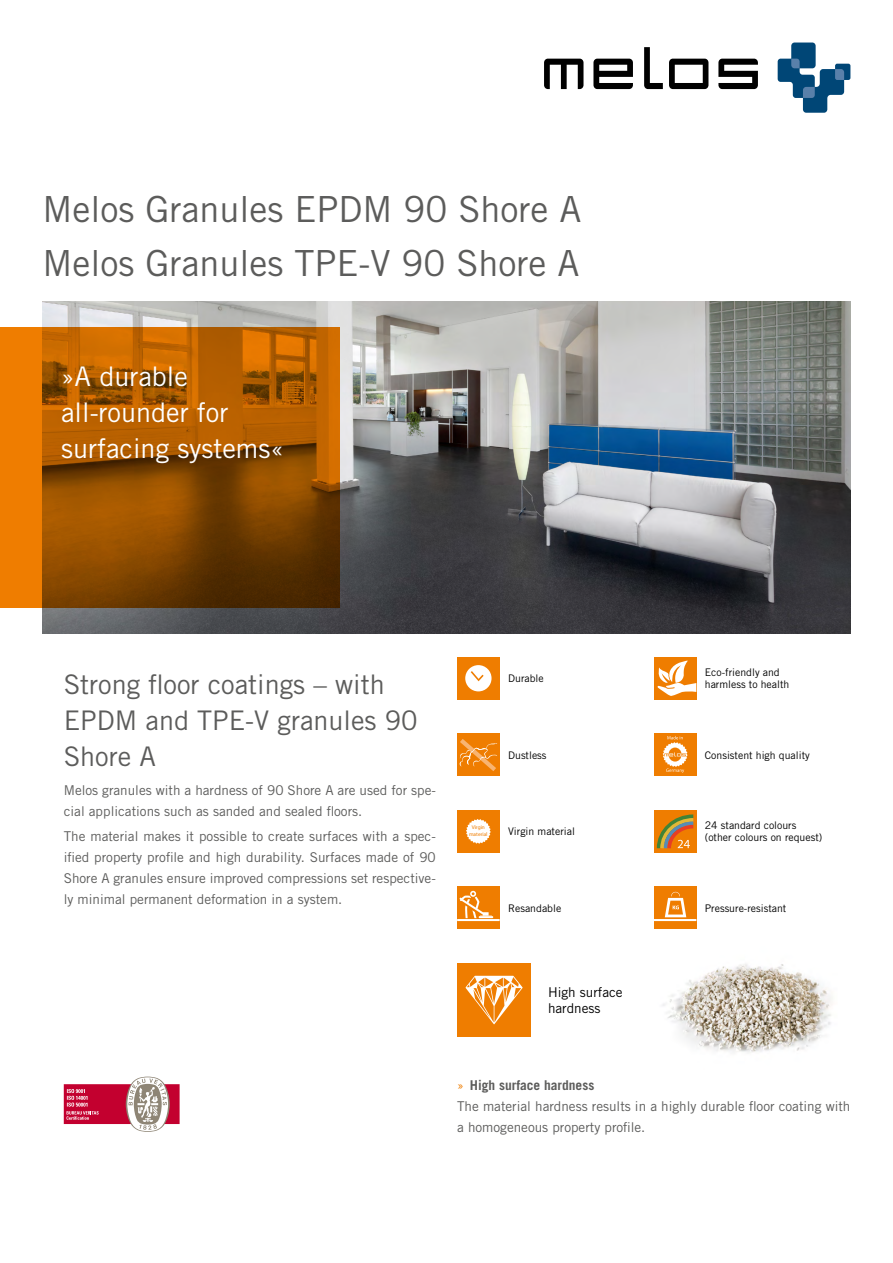
<style>
.page{position:relative;width:893px;height:1263px;background:#fff}
.page>*{position:absolute;margin:0;border:0;box-sizing:border-box;transform-origin:0 0}
.t1{font:36px/54px "Trade Gothic LT Std";color:#5c5c5b}
.t2{font:27px/36px "Trade Gothic LT Std";color:#5c5c5b}
.t3{font:27px/36px "Trade Gothic LT Std";color:#fff}
.t4{font:13.5px/21px "Trade Gothic LT Std";color:#5c5c5b}
.t5{font:13.5px/16.2px "Trade Gothic LT Std";color:#000}
.t6{font:10.5px/12.6px "Trade Gothic LT Std";color:#000}
.t7{font:5.4px/6.4px "Myriad Pro";color:#ef7d00;text-align:center}
.s1{color:#ef7d00}
.s2{font-weight:700}
</style>
<div class="page">
<img style="left:43px;top:302px;width:807px;height:332px">
<div style="left:457px;top:963px;width:74px;height:74px;background:#ef7d00"></div>
<svg style="left:465px;top:976px;width:58px;height:48px"></svg>
<img style="left:662px;top:918px;width:170px;height:135px">
<svg style="left:0;top:328px;width:340px;height:280px;background:#a05400"></svg>
<svg style="left:593px;top:59px;width:40px;height:30px"></svg>
<svg style="left:544px;top:59px;width:39px;height:30px"></svg>
<svg style="left:644px;top:47px;width:19px;height:42px"></svg>
<svg style="left:669px;top:59px;width:39px;height:30px"></svg>
<svg style="left:718px;top:59px;width:40px;height:30px"></svg>
<svg style="left:778px;top:43px;width:72px;height:70px"></svg>
<div style="left:457px;top:810px;width:43px;height:43px;background:#ef7d00"></div>
<svg style="left:466px;top:819px;width:25px;height:25px"></svg>
<div style="left:457px;top:733px;width:43px;height:43px;background:#ef7d00"></div>
<svg style="left:460px;top:739px;width:37px;height:32px"></svg>
<div style="left:457px;top:887px;width:43px;height:42px;background:#ef7d00"></div>
<svg style="left:459px;top:891px;width:34px;height:27px"></svg>
<hr style="left:457px;top:919px;width:43px;height:2px;background:#fff">
<div style="left:654px;top:657px;width:42px;height:42px;background:#ef7d00"></div>
<svg style="left:657px;top:661px;width:39px;height:35px"></svg>
<div style="left:457px;top:657px;width:43px;height:42px;background:#ef7d00"></div>
<svg style="left:465px;top:665px;width:27px;height:26px"></svg>
<svg style="left:64px;top:1076px;width:116px;height:56px"></svg>
<div style="left:654px;top:733px;width:42px;height:43px;background:#ef7d00"></div>
<svg style="left:663px;top:736px;width:25px;height:37px"></svg>
<div style="left:654px;top:810px;width:42px;height:43px;background:#ef7d00"></div>
<svg style="left:657px;top:814px;width:37px;height:35px"></svg>
<div style="left:654px;top:887px;width:42px;height:42px;background:#ef7d00"></div>
<svg style="left:665px;top:892px;width:21px;height:25px"></svg>
<hr style="left:654px;top:919px;width:42px;height:2px;background:#fff">
<h1 class="t1" style="left:43px;top:182px;width:540px">Melos Granules EPDM 90 Shore A<br>Melos Granules TPE-V 90 Shore A</h1>
<h2 class="t3" style="left:61px;top:358px;width:224px">»A durable all-rounder for surfacing systems«</h2>
<h2 class="t2" style="left:64px;top:665px;width:355px">Strong floor coatings – with<br>EPDM and TPE-V granules 90<br>Shore A</h2>
<p class="t4" style="left:64px;top:779px;width:374px">Melos granules with a hardness of 90 Shore A are used for spe&shy;cial applications such as sanded and sealed floors.</p>
<p class="t4" style="left:64px;top:826px;width:374px;text-align:justify">The material makes it possible to create surfaces with a spec&shy;ified property profile and high durability. Surfaces made of 90<br>Shore A granules ensure improved compressions set respective&shy;ly minimal permanent deformation in a system.</p>
<p class="t6" style="left:508px;top:672px;width:37px">Durable</p>
<p class="t6" style="left:508px;top:748px;width:40px">Dustless</p>
<p class="t7" style="left:469px;top:824px;width:20px">Virgin material</p>
<p class="t6" style="left:508px;top:825px;width:68px">Virgin material</p>
<p class="t6" style="left:508px;top:901px;width:55px">Resandable</p>
<p class="t6" style="left:705px;top:666px;width:86px">Eco-friendly and harmless to health</p>
<p class="t6" style="left:705px;top:748px;width:106px">Consistent high quality</p>
<p class="t6" style="left:705px;top:819px;width:119px">24 standard colours (other colours on request)</p>
<p class="t6" style="left:705px;top:901px;width:83px">Pressure-resistant</p>
<p class="t5" style="left:548px;top:984px;width:76px">High surface hardness</p>
<p class="t4" style="left:457px;top:1074px;width:395px"><span class="s1">»</span> <span class="s2">High surface hardness<br></span>The material hardness results in a highly durable floor coating with a homogeneous property profile.</p>
</div>
